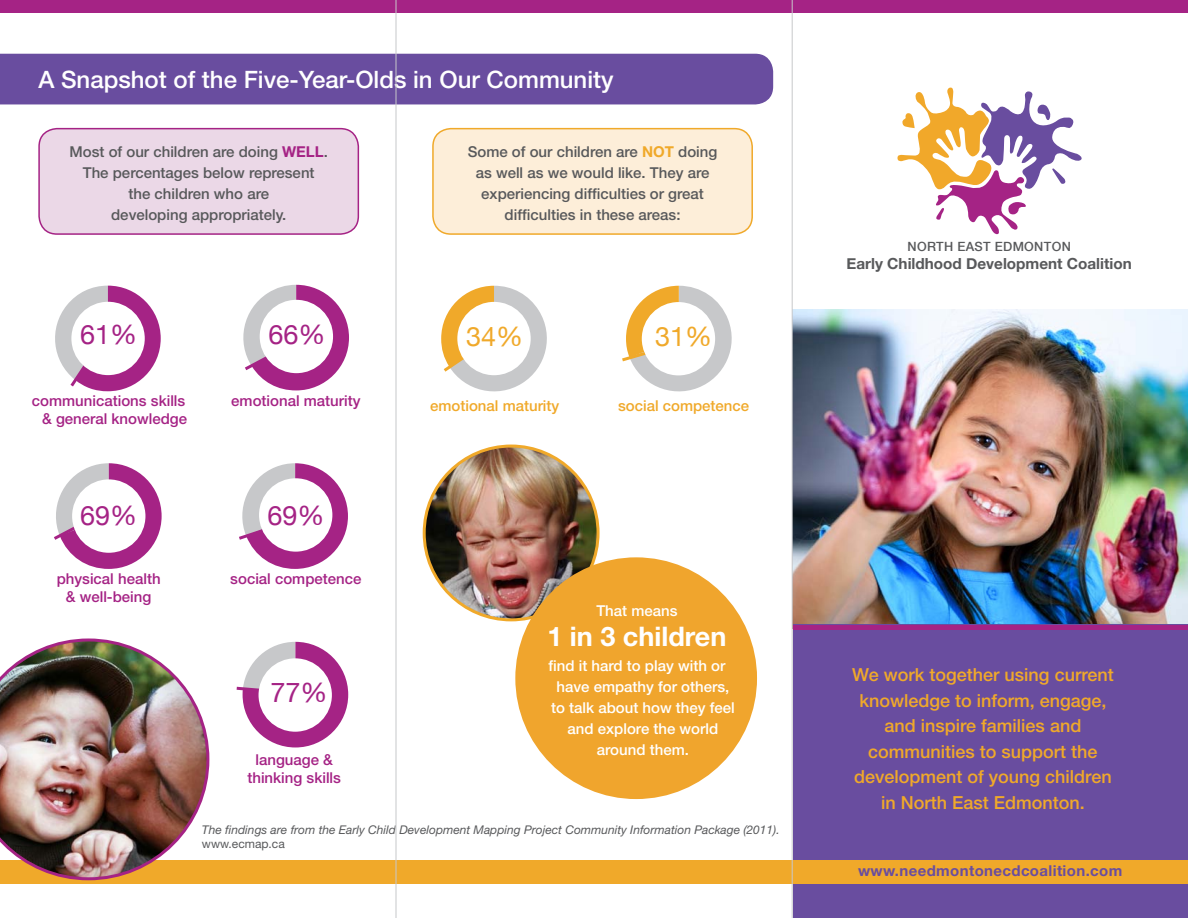
<style>
.page{position:relative;width:1188px;height:918px;background:#fff}
.page>*{position:absolute;margin:0;border:0;box-sizing:border-box;transform-origin:0 0}
.t1{font:27px "Helvetica Neue";color:#a52385}
.t2{font:700 27px "Helvetica Neue";color:#fff}
.t3{font:27px "Helvetica Neue";color:#f0a92a}
.t4{font:500 24px "Helvetica Neue";color:#fff}
.t5{font:500 18px/25.5px "Helvetica Neue";color:#f0a92a;text-align:center}
.t6{font:700 15.3px "Helvetica Neue";color:#58595b}
.t7{font:500 15px/21px "Helvetica Neue";color:#58595b;text-align:center}
.t8{font:500 15px/18px "Helvetica Neue";color:#a52385;text-align:center}
.t9{font:500 15px "Helvetica Neue";color:#fff}
.t10{font:500 15px "Helvetica Neue";color:#f0a92a}
.t11{font:700 15px "Helvetica Neue";letter-spacing:.025em;color:#694d9f}
.t12{font:500 12.75px "Helvetica Neue";letter-spacing:.025em;color:#58595b}
.t13{font:italic 12px "Helvetica Neue";color:#58595b}
.t14{font:12px "Helvetica Neue";color:#58595b}
.s1{font-weight:700;color:#a52385}
.s2{font-weight:700;color:#f0a92a}
</style>
<div class="page">
<img style="left:793px;top:309px;width:395px;height:316px">
<div style="left:793px;top:625px;width:395px;height:293px;background:#694d9f"></div>
<div style="left:793px;top:625px;width:395px;height:5px;background:#a52385"></div>
<div style="left:0;top:0;width:1188px;height:13px;background:#a52385"></div>
<svg style="left:898px;top:87px;width:184px;height:148px"></svg>
<div style="left:0;top:860px;width:1188px;height:24px;background:#f0a92a"></div>
<img style="left:424px;top:446px;width:174px;height:174px;border-radius:87px">
<img style="left:0;top:638px;width:209px;height:242px">
<svg style="left:54px;top:463px;width:108px;height:106px"></svg>
<div style="left:72px;top:479px;width:73px;height:74px;background:#fff;border-radius:50%"></div>
<svg style="left:243px;top:285px;width:106px;height:105px"></svg>
<div style="left:260px;top:300px;width:73px;height:73px;background:#fff;border-radius:50%"></div>
<svg style="left:55px;top:286px;width:106px;height:105px"></svg>
<div style="left:71px;top:302px;width:74px;height:73px;background:#fff;border-radius:50%"></div>
<svg style="left:239px;top:463px;width:109px;height:106px"></svg>
<div style="left:259px;top:478px;width:73px;height:74px;background:#fff;border-radius:50%"></div>
<svg style="left:236px;top:642px;width:112px;height:105px"></svg>
<div style="left:259px;top:658px;width:73px;height:74px;background:#fff;border-radius:50%"></div>
<div style="left:39px;top:129px;width:319px;height:105px;background:#ebd8e7;border-radius:18px"></div>
<div style="left:38px;top:128px;width:321px;height:107px;border:2px solid #a52385;border-radius:18px"></div>
<div style="left:433px;top:129px;width:319px;height:105px;background:#fdeed9;border-radius:18px"></div>
<div style="left:432px;top:128px;width:321px;height:107px;border:2px solid #f0a92a;border-radius:18px"></div>
<div style="left:0;top:54px;width:773px;height:50px;background:#694d9f"></div>
<div style="left:515px;top:557px;width:242px;height:242px;background:#f0a52d;border-radius:50%"></div>
<svg style="left:441px;top:286px;width:106px;height:106px"></svg>
<div style="left:457px;top:302px;width:74px;height:73px;background:#fff;border-radius:50%"></div>
<svg style="left:622px;top:286px;width:110px;height:106px"></svg>
<div style="left:642px;top:302px;width:73px;height:73px;background:#fff;border-radius:50%"></div>
<hr style="left:396px;top:0;width:1px;height:918px;background:#c7c8ca">
<hr style="left:792px;top:0;width:1px;height:918px;background:#c7c8ca">
<h2 class="t4" style="left:38px;top:65px;width:577px">A Snapshot of the Five-Year-Olds in Our Community</h2>
<p class="t7" style="left:69px;top:141px;width:260px">Most of our children are doing <span class="s1">WELL</span>.<br>The percentages below represent<br>the children who are<br>developing appropriately.</p>
<p class="t7" style="left:468px;top:141px;width:251px">Some of our children are <span class="s2">NOT</span> doing as well as we would like. They are experiencing difficulties or great difficulties in these areas:</p>
<h1 class="t1" style="left:80px;top:318px;width:59px">61%</h1>
<h1 class="t1" style="left:268px;top:318px;width:59px">66%</h1>
<h1 class="t3" style="left:466px;top:320px;width:59px">34%</h1>
<h1 class="t3" style="left:655px;top:320px;width:59px">31%</h1>
<p class="t8" style="left:32px;top:392px;width:157px;text-align:right">communications skills &amp; general knowledge</p>
<p class="t8" style="left:231px;top:392px;width:131px">emotional maturity</p>
<p class="t10" style="left:430px;top:396px;width:131px">emotional maturity</p>
<p class="t10" style="left:618px;top:396px;width:133px">social competence</p>
<h1 class="t1" style="left:80px;top:499px;width:59px">69%</h1>
<p class="t8" style="left:57px;top:570px;width:105px">physical health &amp; well-being</p>
<h1 class="t1" style="left:267px;top:499px;width:59px">69%</h1>
<p class="t8" style="left:230px;top:570px;width:133px">social competence</p>
<h1 class="t1" style="left:270px;top:676px;width:59px">77%</h1>
<p class="t8" style="left:247px;top:750px;width:95px">language &amp; thinking skills</p>
<p class="t9" style="left:596px;top:601px;width:83px">That means</p>
<h1 class="t2" style="left:547px;top:619px;width:180px">1 in 3 children</h1>
<p class="t9" style="left:549px;top:657px;width:178px">find it hard to play with or</p>
<p class="t9" style="left:557px;top:678px;width:174px">have empathy for others,</p>
<p class="t9" style="left:551px;top:699px;width:185px">to talk about how they feel</p>
<p class="t9" style="left:568px;top:720px;width:152px">and explore the world</p>
<p class="t9" style="left:597px;top:741px;width:93px">around them.</p>
<p class="t13" style="left:202px;top:822px;width:579px">The findings are from the Early Child Development Mapping Project Community Information Package (2011).</p>
<p class="t14" style="left:202px;top:837px;width:84px">www.ecmap.ca</p>
<p class="t12" style="left:908px;top:239px;width:165px">NORTH EAST EDMONTON</p>
<p class="t6" style="left:847px;top:254px;width:287px">Early Childhood Development Coalition</p>
<p class="t5" style="left:852px;top:662px;width:263px">We work together using current knowledge to inform, engage, and inspire families and communities to support the development of young children in North East Edmonton.</p>
<p class="t11" style="left:858px;top:862px;width:266px">www.needmontonecdcoalition.com</p>
</div>
